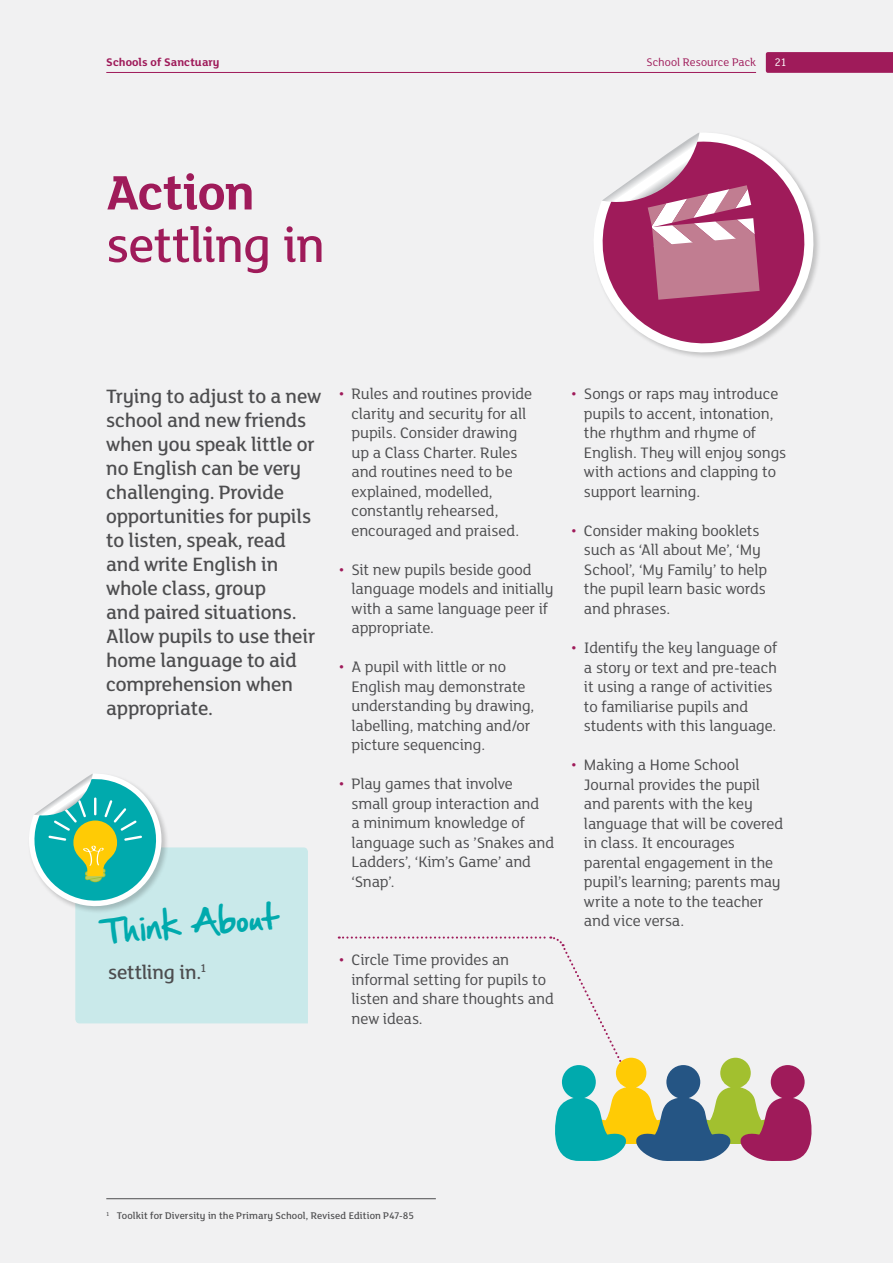
<style>
.page{position:relative;width:893px;height:1263px;background:#f1f1f2}
.page>*{position:absolute;margin:0;border:0;box-sizing:border-box;transform-origin:0 0}
.t1{font:500 52.5px "FS Lola";letter-spacing:-.02em;color:#9f1b5a}
.t2{font:700 52.5px "FS Lola";letter-spacing:-.015em;color:#9f1b5a}
.t3{font:30px "Hand Of Sean";color:#00aaad}
.t4{font:500 21px/24px "FS Lola";letter-spacing:-.01em;color:#4d4d4f}
.t5{font:16.5px/19.5px "FS Lola";letter-spacing:-.01em;color:#4d4d4f}
.t6{font:700 12px "FS Lola";letter-spacing:.005em;color:#9f1b5a}
.t7{font:12px "FS Lola";color:#9f1b5a}
.t8{font:12px "FS Lola";color:#fff}
.t9{font:500 10.5px "FS Lola";letter-spacing:.005em;color:#4d4d4f}
.s1{color:#9f1b5a}
</style>
<div class="page">
<svg style="left:672px;top:208px;width:147px;height:149px"></svg>
<svg style="left:594px;top:147px;width:218px;height:204px"></svg>
<svg style="left:602px;top:133px;width:158px;height:167px"></svg>
<hr style="left:106px;top:1198px;width:330px;height:1px;background:#4d4d4f">
<svg style="left:339px;top:936px;width:473px;height:225px"></svg>
<svg style="left:766px;top:52px;width:127px;height:21px;background:#9f1d5b"></svg>
<hr style="left:106px;top:72px;width:650px;height:1px;background:#9f1b5a">
<svg style="left:29px;top:774px;width:279px;height:249px"></svg>
<p class="t6" style="left:106px;top:54px;width:115px">Schools of Sanctuary</p>
<p class="t7" style="left:646px;top:54px;width:111px">School Resource Pack</p>
<p class="t8" style="left:774px;top:54px;width:14px">21</p>
<h1 class="t2" style="left:106px;top:156px;width:150px">Action</h1>
<h1 class="t1" style="left:106px;top:211px;width:220px">settling in</h1>
<p class="t4" style="left:106px;top:383px;width:217px">Trying to adjust to a new school and new friends when you speak little or no English can be very challenging. Provide opportunities for pupils to listen, speak, read and write English in whole class, group<br>and paired situations.<br>Allow pupils to use their home language to aid comprehension when appropriate.</p>
<h2 class="t3" style="left:100px;top:904px;width:177px;rotate:-5deg">Think About</h2>
<p class="t4" style="left:108px;top:959px;width:100px">settling in.<sup>1</sup></p>
<p class="t5" style="left:351px;top:384px;width:182px;text-indent:-13px"><span class="s1">•</span> Rules and routines provide clarity and security for all pupils. Consider drawing up a Class Charter. Rules and routines need to be explained, modelled, constantly rehearsed, encouraged and praised.</p>
<p class="t5" style="left:351px;top:559px;width:204px;text-indent:-13px"><span class="s1">•</span> Sit new pupils beside good language models and initially with a same language peer if appropriate.</p>
<p class="t5" style="left:351px;top:657px;width:184px;text-indent:-13px"><span class="s1">•</span> A pupil with little or no<br>English may demonstrate understanding by drawing, labelling, matching and/or picture sequencing.</p>
<p class="t5" style="left:351px;top:774px;width:204px;text-indent:-13px"><span class="s1">•</span> Play games that involve<br>small group interaction and<br>a minimum knowledge of language such as ’Snakes and<br>Ladders’, ‘Kim’s Game’ and ‘Snap’.</p>
<p class="t5" style="left:352px;top:949px;width:204px;text-indent:-13px"><span class="s1">•</span> Circle Time provides an informal setting for pupils to listen and share thoughts and new ideas.</p>
<p class="t5" style="left:584px;top:384px;width:204px;text-indent:-13px"><span class="s1">•</span> Songs or raps may introduce pupils to accent, intonation, the rhythm and rhyme of<br>English. They will enjoy songs with actions and clapping to support learning.</p>
<p class="t5" style="left:584px;top:520px;width:185px;text-indent:-13px"><span class="s1">•</span> Consider making booklets such as ‘All about Me’, ‘My<br>School’, ‘My Family’ to help the pupil learn basic words and phrases.</p>
<p class="t5" style="left:584px;top:637px;width:195px;text-indent:-13px"><span class="s1">•</span> Identify the key language of a story or text and pre-teach it using a range of activities to familiarise pupils and students with this language.</p>
<p class="t5" style="left:584px;top:754px;width:201px;text-indent:-13px"><span class="s1">•</span> Making a Home School<br>Journal provides the pupil and parents with the key language that will be covered in class. It encourages parental engagement in the pupil’s learning; parents may write a note to the teacher and vice versa.</p>
<p class="t9" style="left:106px;top:1209px;width:309px"><sup>1</sup> Toolkit for Diversity in the Primary School, Revised Edition P47-85</p>
</div>
